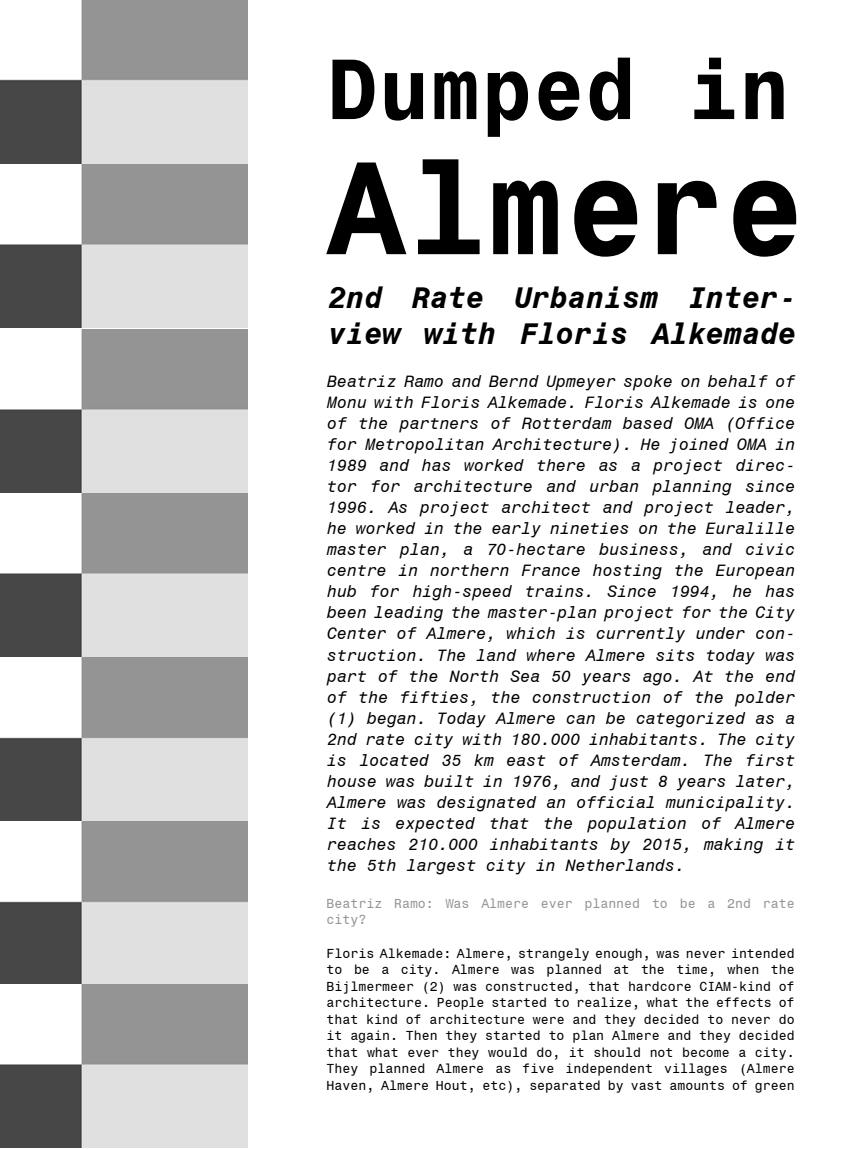
<style>
.page{position:relative;width:851px;height:1149px;background:#fff}
.page>*{position:absolute;margin:0;border:0;box-sizing:border-box;transform-origin:0 0}
.t1{font:700 132px "Monospace 821 BT";color:#000}
.t2{font:700 85.5px "Monospace 821 BT";color:#000}
.t3{font:italic 700 30px/36px "Monospace 821 BT";color:#000}
.t4{font:italic 16.5px/21px "Monospace 821 BT";color:#000;text-align:justify}
.t5{font:13.2px/16.5px "Monospace 821 BT";color:#000;text-align:justify}
.t6{font:13.2px/16.5px "Monospace 821 BT";color:#939598}
</style>
<div class="page">
<img style="left:0;top:0;width:247px;height:327px">
<img style="left:0;top:329px;width:247px;height:818px">
<h2 class="t2" style="left:326px;top:37px;width:465px">Dumped in</h2>
<h1 class="t1" style="left:326px;top:127px;width:478px">Almere</h1>
<h3 class="t3" style="left:329px;top:279px;width:469px">2nd Rate Urbanism Inter&shy;view with Floris Alkemade</h3>
<p class="t4" style="left:327px;top:370px;width:469px">Beatriz Ramo and Bernd Upmeyer spoke on behalf of Monu with Floris Alkemade. Floris Alkemade is one of the partners of Rotterdam based OMA (Office for Metropolitan Architecture). He joined OMA in 1989 and has worked there as a project direc&shy;tor for architecture and urban planning since 1996. As project architect and project leader, he worked in the early nineties on the Euralille master plan, a 70-hectare business, and civic centre in northern France hosting the European hub for high-speed trains. Since 1994, he has been leading the master-plan project for the City Center of Almere, which is currently under con&shy;struction. The land where Almere sits today was part of the North Sea 50 years ago. At the end of the fifties, the construction of the polder (1) began. Today Almere can be categorized as a 2nd rate city with 180.000 inhabitants. The city is located 35 km east of Amsterdam. The first house was built in 1976, and just 8 years later, Almere was designated an official municipality.<br>It is expected that the population of Almere reaches 210.000 inhabitants by 2015, making it the 5th largest city in Netherlands.</p>
<p class="t6" style="left:326px;top:894px;width:469px">Beatriz Ramo: Was Almere ever planned to be a 2nd rate city?</p>
<p class="t5" style="left:326px;top:944px;width:469px">Floris Alkemade: Almere, strangely enough, was never intended to be a city. Almere was planned at the time, when the Bijlmermeer (2) was constructed, that hardcore CIAM-kind of architecture. People started to realize, what the effects of that kind of architecture were and they decided to never do it again. Then they started to plan Almere and they decided that what ever they would do, it should not become a city.<br>They planned Almere as five independent villages (Almere Haven, Almere Hout, etc), separated by vast amounts of green</p>
</div>
